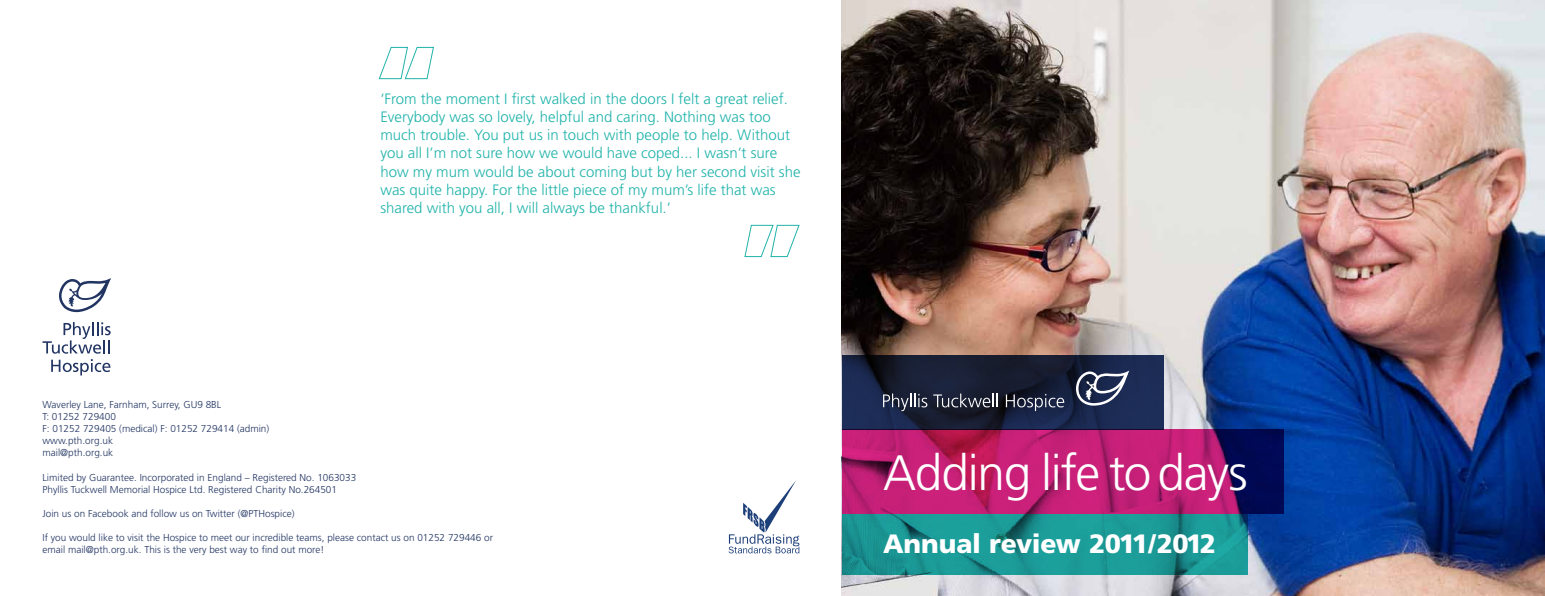
<style>
.page{position:relative;width:1545px;height:596px;background:#fff}
.page>*{position:absolute;margin:0;border:0;box-sizing:border-box;transform-origin:0 0}
.t1{font:300 49.6px "Frutiger";letter-spacing:-.025em;color:#fff}
.t2{font:900 26.5px "Frutiger";letter-spacing:-.015em;color:#fff}
.t3{font:300 15px/18.2px "Frutiger";color:#20b3aa}
.t4{font:300 10px/12.2px "Frutiger";color:#213462}
</style>
<div class="page">
<img style="left:842px;top:0;width:703px;height:595px">
<svg style="left:843px;top:355px;width:321px;height:74px;background:#18223f"></svg>
<svg style="left:843px;top:429px;width:441px;height:84px;background:#a81b6d"></svg>
<svg style="left:842px;top:514px;width:405px;height:60px;background:#1a9593"></svg>
<svg style="left:883px;top:393px;width:44px;height:18px"></svg>
<svg style="left:933px;top:393px;width:65px;height:14px"></svg>
<svg style="left:1006px;top:393px;width:58px;height:18px"></svg>
<svg style="left:1076px;top:370px;width:53px;height:35px"></svg>
<svg style="left:59px;top:278px;width:52px;height:34px"></svg>
<svg style="left:43px;top:322px;width:68px;height:31px"></svg>
<svg style="left:51px;top:359px;width:59px;height:16px"></svg>
<svg style="left:729px;top:480px;width:70px;height:73px"></svg>
<svg style="left:378px;top:47px;width:56px;height:32px"></svg>
<svg style="left:744px;top:224px;width:56px;height:33px"></svg>
<p class="t3" style="left:380px;top:90px;width:422px">‘From the moment I first walked in the doors I felt a great relief.<br>Everybody was so lovely, helpful and caring. Nothing was too much trouble. You put us in touch with people to help. Without you all I’m not sure how we would have coped... I wasn’t sure how my mum would be about coming but by her second visit she was quite happy. For the little piece of my mum’s life that was shared with you all, I will always be thankful.’</p>
<p class="t4" style="left:43px;top:398px;width:228px">Waverley Lane, Farnham, Surrey, GU9 8BL<br>T: 01252 729400<br>F: 01252 729405 (medical) F: 01252 729414 (admin) www.pth.org.uk<br>mail@pth.org.uk</p>
<p class="t4" style="left:43px;top:471px;width:315px">Limited by Guarantee. Incorporated in England – Registered No. 1063033<br>Phyllis Tuckwell Memorial Hospice Ltd. Registered Charity No.264501</p>
<p class="t4" style="left:43px;top:507px;width:254px">Join us on Facebook and follow us on Twitter (@PTHospice)</p>
<p class="t4" style="left:43px;top:531px;width:452px">If you would like to visit the Hospice to meet our incredible teams, please contact us on 01252 729446 or email mail@pth.org.uk. This is the very best way to find out more!</p>
<h1 class="t1" style="left:883px;top:444px;width:366px">Adding life to days</h1>
<h2 class="t2" style="left:883px;top:527px;width:335px">Annual review 2011/2012</h2>
</div>
